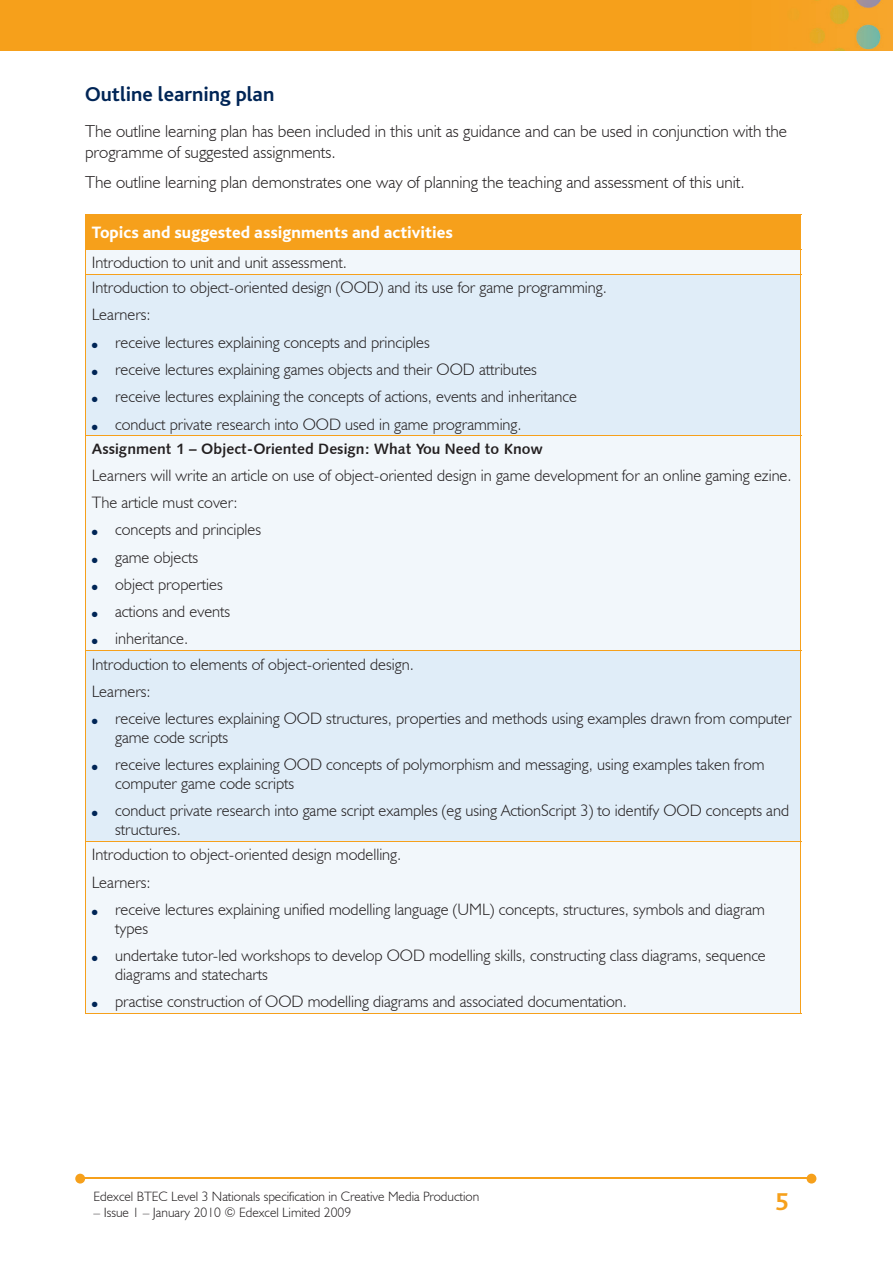
<style>
.page{position:relative;width:893px;height:1263px;background:#fff}
.page>*{position:absolute;margin:0;border:0;box-sizing:border-box;transform-origin:0 0}
.t1{font:700 25.5px "Bliss";color:#f6a01b}
.t2{font:700 21px "Bliss";color:#002556}
.t3{font:300 17.25px/21px "Humanist 521 BT";color:#231f20}
.t4{font:800 17.25px "Bliss";color:#fff}
.t5{font:300 16.5px/27.3px "Humanist 521 BT";color:#231f20}
.t6{font:15px "Humanist 531 BT Bold A";color:#231f20}
.t7{font:300 13.5px "Humanist 521 BT";color:#231f20}
.t8{font:7.5px "Zapf Dingbats";color:#002556}
</style>
<div class="page">
<img style="left:0;top:0;width:893px;height:51px">
<hr style="left:82px;top:1178px;width:728px;height:1px;background:#f6a01b">
<svg style="left:807px;top:1174px;width:9px;height:9px"></svg>
<svg style="left:75px;top:1174px;width:10px;height:9px"></svg>
<div style="left:85px;top:214px;width:716px;height:35px;background:#f6a01b"></div>
<div style="left:86px;top:250px;width:715px;height:763px;background:#f2f7fb"></div>
<svg style="left:86px;top:275px;width:715px;height:566px;fill:#e0edf8"></svg>
<hr style="left:801px;top:215px;width:1px;height:34px;background:#f6a01b">
<svg style="left:85px;top:250px;width:1px;height:24px"></svg>
<hr style="left:85px;top:249px;width:716px;height:1px;background:#f6a01b">
<hr style="left:85px;top:275px;width:1px;height:160px;background:#f6a01b">
<hr style="left:801px;top:275px;width:1px;height:160px;background:#f6a01b">
<hr style="left:85px;top:274px;width:716px;height:1px;background:#f6a01b">
<hr style="left:85px;top:436px;width:1px;height:214px;background:#f6a01b">
<hr style="left:801px;top:436px;width:1px;height:214px;background:#f6a01b">
<hr style="left:85px;top:435px;width:716px;height:1px;background:#f6a01b">
<hr style="left:85px;top:651px;width:1px;height:190px;background:#f6a01b">
<hr style="left:801px;top:651px;width:1px;height:190px;background:#f6a01b">
<hr style="left:85px;top:650px;width:716px;height:1px;background:#f6a01b">
<hr style="left:85px;top:842px;width:1px;height:171px;background:#f6a01b">
<hr style="left:801px;top:842px;width:1px;height:171px;background:#f6a01b">
<hr style="left:85px;top:841px;width:716px;height:1px;background:#f6a01b">
<hr style="left:85px;top:1013px;width:716px;height:1px;background:#f6a01b">
<p class="t2" style="left:85px;top:83px;width:191px">Outline learning plan</p>
<p class="t3" style="left:85px;top:120px;width:704px">The outline learning plan has been included in this unit as guidance and can be used in conjunction with the programme of suggested assignments.</p>
<p class="t3" style="left:85px;top:171px;width:661px">The outline learning plan demonstrates one way of planning the teaching and assessment of this unit.</p>
<p class="t4" style="left:92px;top:224px;width:363px">Topics and suggested assignments and activities</p>
<p class="t5" style="left:92px;top:249px;width:517px;line-height:25.3px">Introduction to unit and unit assessment.<br>Introduction to object-oriented design (OOD) and its use for game programming.</p>
<p class="t5" style="left:115px;top:301px;width:463px;text-indent:-23px">Learners:<br>receive lectures explaining concepts and principles<br>receive lectures explaining games objects and their OOD attributes receive lectures explaining the concepts of actions, events and inheritance conduct private research into OOD used in game programming.</p>
<p class="t8" style="left:92px;top:342px;width:7px">●</p>
<p class="t8" style="left:92px;top:369px;width:7px">●</p>
<p class="t8" style="left:92px;top:396px;width:7px">●</p>
<p class="t8" style="left:92px;top:423px;width:7px">●</p>
<p class="t6" style="left:92px;top:439px;width:453px">Assignment 1 – Object-Oriented Design: What You Need to Know</p>
<p class="t5" style="left:92px;top:461px;width:701px">Learners will write an article on use of object-oriented design in game development for an online gaming ezine.</p>
<p class="t5" style="left:92px;top:489px;width:147px">The article must cover:</p>
<p class="t5" style="left:115px;top:516px;width:148px">concepts and principles</p>
<p class="t5" style="left:115px;top:543px;width:84px">game objects</p>
<p class="t5" style="left:115px;top:570px;width:109px">object properties</p>
<p class="t5" style="left:115px;top:598px;width:117px">actions and events</p>
<p class="t5" style="left:115px;top:625px;width:75px">inheritance.</p>
<p class="t8" style="left:92px;top:529px;width:7px">●</p>
<p class="t8" style="left:92px;top:556px;width:7px">●</p>
<p class="t8" style="left:92px;top:584px;width:7px">●</p>
<p class="t8" style="left:92px;top:611px;width:7px">●</p>
<p class="t8" style="left:92px;top:638px;width:7px">●</p>
<p class="t5" style="left:92px;top:650px;width:324px">Introduction to elements of object-oriented design.<br>Learners:</p>
<p class="t5" style="left:115px;top:709px;width:678px;line-height:18.8px">receive lectures explaining OOD structures, properties and methods using examples drawn from computer game code scripts</p>
<p class="t5" style="left:115px;top:755px;width:651px;line-height:18.8px">receive lectures explaining OOD concepts of polymorphism and messaging, using examples taken from computer game code scripts</p>
<p class="t5" style="left:115px;top:801px;width:675px;line-height:18.8px">conduct private research into game script examples (eg using ActionScript 3) to identify OOD concepts and structures.</p>
<p class="t8" style="left:92px;top:718px;width:7px">●</p>
<p class="t8" style="left:92px;top:764px;width:7px">●</p>
<p class="t8" style="left:92px;top:810px;width:7px">●</p>
<p class="t5" style="left:92px;top:841px;width:311px">Introduction to object-oriented design modelling.<br>Learners:</p>
<p class="t5" style="left:115px;top:899px;width:651px;line-height:18.8px">receive lectures explaining unified modelling language (UML) concepts, structures, symbols and diagram types</p>
<p class="t5" style="left:115px;top:945px;width:652px;line-height:18.8px">undertake tutor-led workshops to develop OOD modelling skills, constructing class diagrams, sequence diagrams and statecharts</p>
<p class="t5" style="left:115px;top:987px;width:513px">practise construction of OOD modelling diagrams and associated documentation.</p>
<p class="t8" style="left:92px;top:909px;width:7px">●</p>
<p class="t8" style="left:92px;top:955px;width:7px">●</p>
<p class="t8" style="left:92px;top:1001px;width:7px">●</p>
<p class="t7" style="left:94px;top:1188px;width:387px">Edexcel BTEC Level 3 Nationals specification in Creative Media Production</p>
<p class="t7" style="left:94px;top:1204px;width:259px">– Issue 1 – January 2010 © Edexcel Limited 2009</p>
<h1 class="t1" style="left:775px;top:1189px;width:15px">5</h1>
</div>
